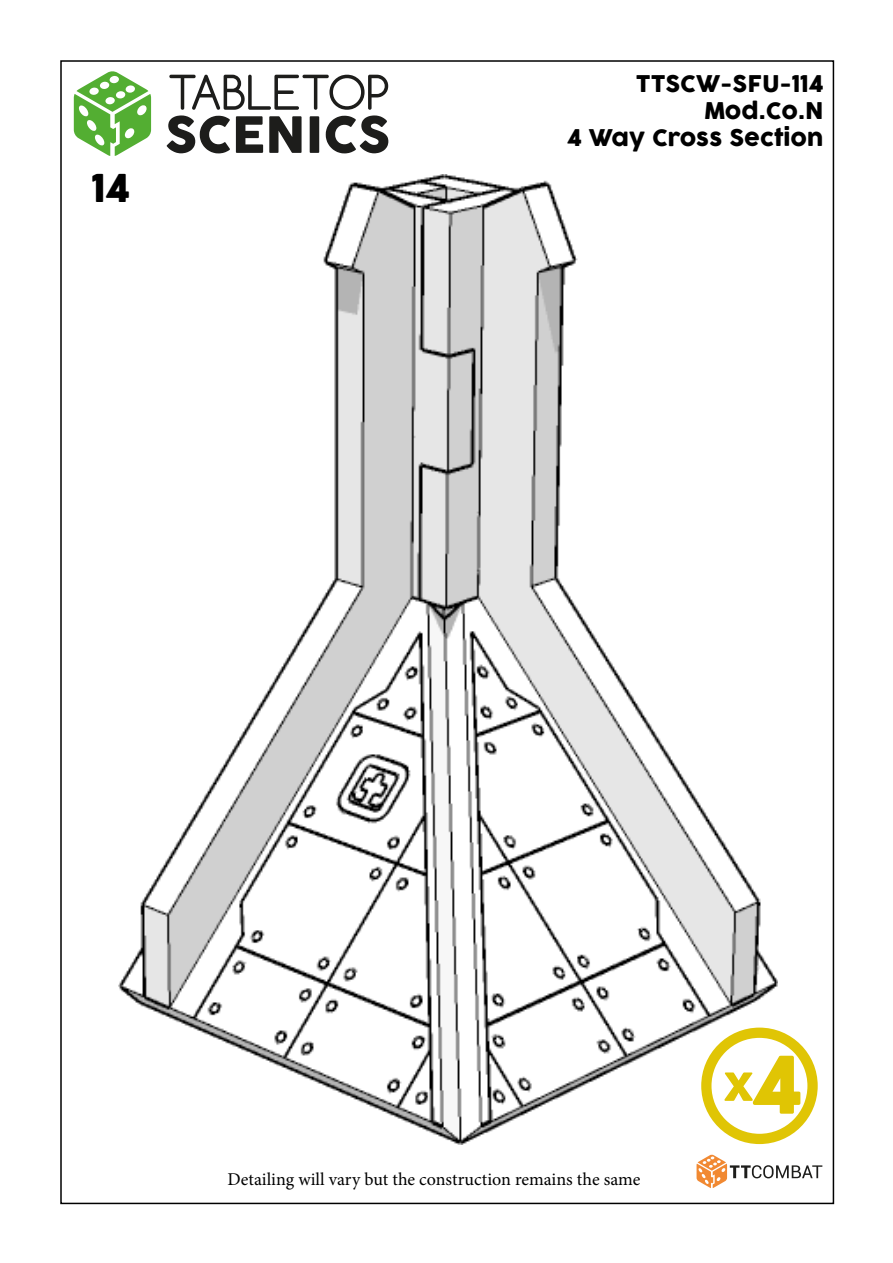
<style>
.page{position:relative;width:893px;height:1263px;background:#fff}
.page>*{position:absolute;margin:0;border:0;box-sizing:border-box;transform-origin:0 0}
.t1{font:78px "COCOGOOSE";color:#e0c504}
.t2{font:37.5px "COCOGOOSE";color:#000}
.t3{font:22.5px/27px "COCOGOOSE";color:#000;text-align:right}
.t4{font:18px "Minion Pro";color:#000}
</style>
<div class="page">
<svg style="left:167px;top:75px;width:221px;height:78px"></svg>
<svg style="left:74px;top:71px;width:77px;height:85px"></svg>
<svg style="left:697px;top:1155px;width:125px;height:33px"></svg>
<svg style="left:777px;top:1030px;width:41px;height:112px"></svg>
<img style="left:118px;top:174px;width:659px;height:970px">
<h2 class="t2" style="left:91px;top:160px;width:40px">14</h2>
<p class="t3" style="left:567px;top:70px;width:258px">TTSCW-SFU-114<br>Mod.Co.N<br>4 Way Cross Section</p>
<p class="t4" style="left:227px;top:1167px;width:414px">Detailing will vary but the construction remains the same</p>
<h1 class="t1" style="left:751px;top:1026px;width:53px">4</h1>
</div>
